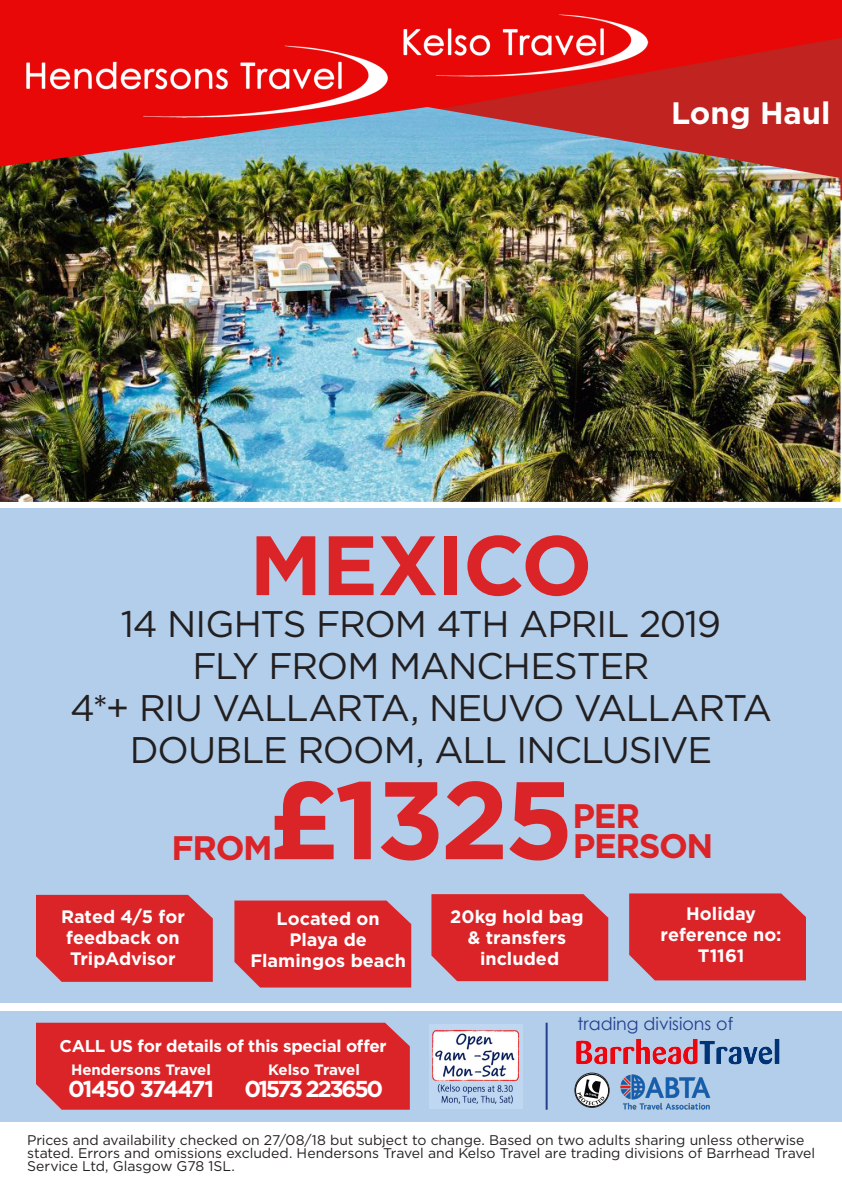
<style>
.page{position:relative;width:842px;height:1191px;background:#fff}
.page>*{position:absolute;margin:0;border:0;box-sizing:border-box;transform-origin:0 0}
.t1{font:700 110px "Gotham";color:#db2428}
.t2{font:700 84px "Gotham";letter-spacing:-.02em;color:#db2428}
.t3{font:37px/42px "Gotham HTF";letter-spacing:-.03em;color:#231f20;text-align:center}
.t4{font:700 34px "Gotham";letter-spacing:-.04em;color:#db2428}
.t5{font:700 31px "Gotham";color:#fff}
.t6{font:700 23px "Gotham";letter-spacing:-.06em;color:#fff}
.t7{font:700 23px "Gotham";letter-spacing:-.1em;color:#fff}
.t8{font:700 18px/21.2px "Gotham";color:#fff;text-align:center}
.t9{font:17.5px "Century Gothic";color:#253f8e}
.t10{font:700 17px "Gotham";letter-spacing:-.02em;color:#fff}
.t11{font:700 15px "Gotham";color:#fff}
.t12{font:700 15px "Gotham";letter-spacing:-.02em;color:#fff}
.t13{font:14px/13px "Gotham HTF";letter-spacing:-.005em;color:#231f20}
</style>
<div class="page">
<div style="left:0;top:1011px;width:842px;height:111px;background:#b2ceea"></div>
<img style="left:429px;top:1024px;width:93px;height:84px">
<hr style="left:546px;top:1022px;width:2px;height:87px;background:#253f8e">
<img style="left:620px;top:1074px;width:91px;height:36px">
<img style="left:575px;top:1073px;width:34px;height:34px;border-radius:17px">
<div style="left:575px;top:1073px;width:34px;height:34px;border:1px solid #231f20;border-radius:50%"></div>
<div style="left:36px;top:1022px;width:374px;height:87px;background:#db2428"></div>
<div style="left:0;top:508px;width:842px;height:494px;background:#b2ceea"></div>
<img style="left:576px;top:1038px;width:204px;height:27px">
<img style="left:0;top:0;width:842px;height:281px">
<img style="left:0;top:107px;width:840px;height:395px">
<div style="left:36px;top:895px;width:177px;height:86px;background:#db2428"></div>
<div style="left:234px;top:900px;width:177px;height:87px;background:#db2428"></div>
<div style="left:431px;top:894px;width:177px;height:87px;background:#db2428"></div>
<div style="left:629px;top:893px;width:177px;height:87px;background:#db2428"></div>
<h3 class="t5" style="left:671px;top:95px;width:161px">Long Haul</h3>
<h2 class="t2" style="left:249px;top:517px;width:344px">MEXICO</h2>
<h3 class="t3" style="left:70px;top:602px;width:703px">14 NIGHTS FROM 4TH APRIL 2019<br>FLY FROM MANCHESTER<br>4*+ RIU VALLARTA, NEUVO VALLARTA<br>DOUBLE ROOM, ALL INCLUSIVE</h3>
<h1 class="t1" style="left:268px;top:756px;width:307px">£1325</h1>
<h3 class="t4" style="left:573px;top:796px;width:69px">PER</h3>
<h3 class="t4" style="left:171px;top:828px;width:103px">FROM</h3>
<h3 class="t4" style="left:573px;top:826px;width:142px">PERSON</h3>
<p class="t8" style="left:61px;top:905px;width:125px;text-align:left">Rated 4/5 for feedback on<br>TripAdvisor</p>
<p class="t8" style="left:250px;top:907px;width:157px">Located on<br>Playa de<br>Flamingos beach</p>
<p class="t8" style="left:450px;top:905px;width:135px">20kg hold bag &amp; transfers included</p>
<p class="t8" style="left:661px;top:902px;width:122px">Holiday reference no:<br>T1161</p>
<p class="t10" style="left:59px;top:1036px;width:329px">CALL US for details of this special offer</p>
<p class="t11" style="left:71px;top:1061px;width:141px">Hendersons Travel</p>
<h3 class="t6" style="left:68px;top:1075px;width:148px">01450 374471</h3>
<p class="t12" style="left:268px;top:1061px;width:93px">Kelso Travel</p>
<h3 class="t7" style="left:245px;top:1075px;width:140px">01573 223650</h3>
<p class="t9" style="left:578px;top:1011px;width:157px">trading divisions of</p>
<p class="t13" style="left:27px;top:1133px;width:789px">Prices and availability checked on 27/08/18 but subject to change. Based on two adults sharing unless otherwise stated. Errors and omissions excluded. Hendersons Travel and Kelso Travel are trading divisions of Barrhead Travel<br>Service Ltd, Glasgow G78 1SL.</p>
</div>
